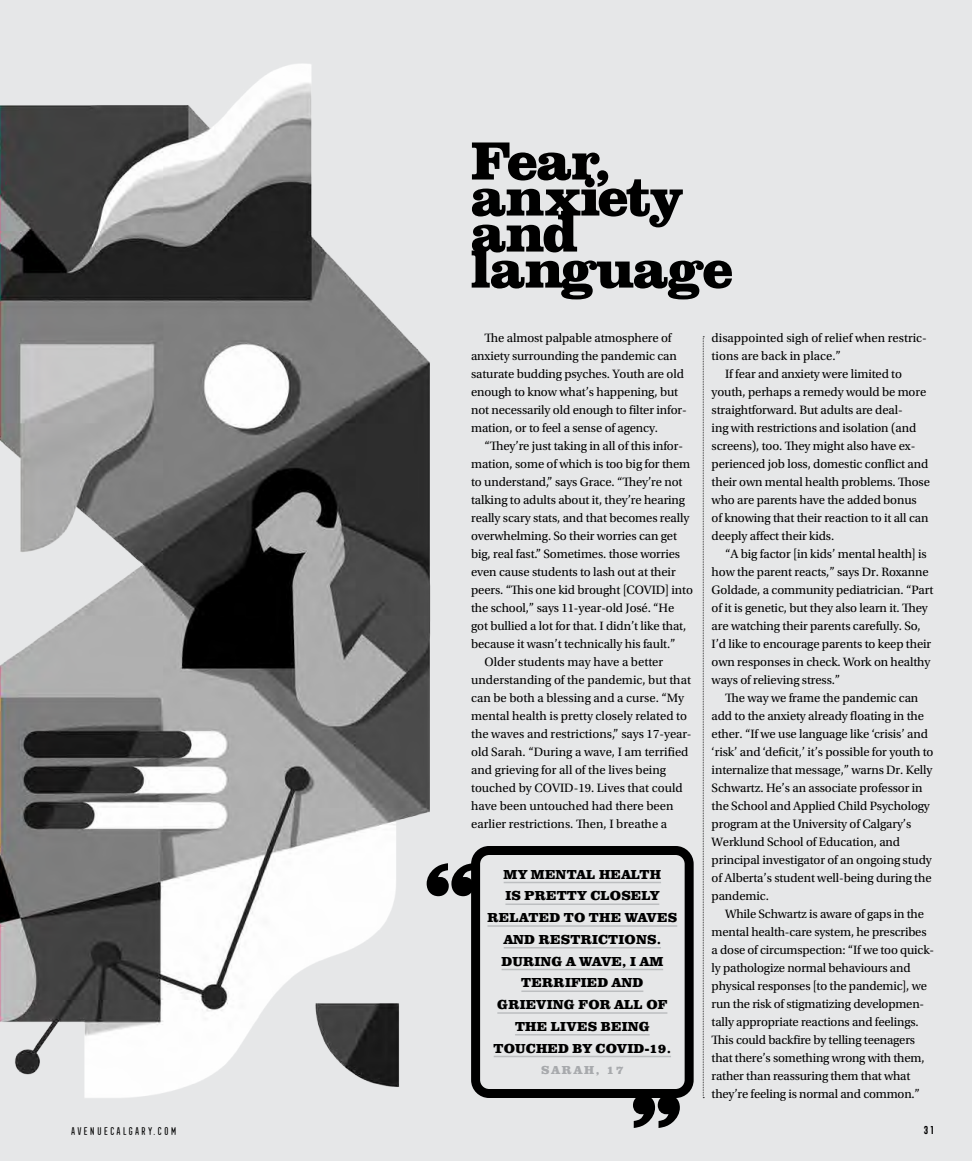
<style>
.page{position:relative;width:972px;height:1161px;background:#e6e7e8}
.page>*{position:absolute;margin:0;border:0;box-sizing:border-box;transform-origin:0 0}
.t1{font:700 expanded 55.5px "Clarendon URW";letter-spacing:-.01em;color:#000}
.t2{font:700 expanded 13.5px/21.8px "Clarendon URW";letter-spacing:.01em;color:#000;text-align:center}
.t3{font:12.75px/18px "Utopia Std";letter-spacing:-.01em;color:#000}
.t4{font:700 expanded 12px "Clarendon URW";letter-spacing:.15em;color:#a7a9ac}
.t5{font:10.5px "Frontage Condensed";letter-spacing:.07em;color:#000}
.t6{font:700 10.5px "Frontage Condensed";color:#000}
</style>
<div class="page">
<img style="left:0;top:63px;width:440px;height:1035px">
<svg style="left:703px;top:336px;width:1px;height:762px"></svg>
<div style="left:471px;top:846px;width:223px;height:252px;border:9px solid #000;border-radius:14px"></div>
<hr style="left:504px;top:882px;width:157px;height:1px;background:#bcbec0">
<hr style="left:505px;top:904px;width:154px;height:1px;background:#bcbec0">
<hr style="left:487px;top:925px;width:190px;height:2px;background:#bcbec0">
<hr style="left:504px;top:947px;width:157px;height:2px;background:#bcbec0">
<hr style="left:502px;top:969px;width:161px;height:1px;background:#bcbec0">
<hr style="left:521px;top:991px;width:122px;height:1px;background:#bcbec0">
<hr style="left:497px;top:1012px;width:170px;height:2px;background:#bcbec0">
<hr style="left:515px;top:1034px;width:135px;height:2px;background:#bcbec0">
<hr style="left:494px;top:1056px;width:177px;height:1px;background:#bcbec0">
<svg style="left:427px;top:863px;width:47px;height:33px"></svg>
<svg style="left:633px;top:1095px;width:47px;height:33px"></svg>
<h1 class="t1" style="left:471px;top:120px;width:142px">Fear,</h1>
<h1 class="t1" style="left:471px;top:156px;width:213px">anxiety</h1>
<h1 class="t1" style="left:471px;top:192px;width:108px">and</h1>
<h1 class="t1" style="left:471px;top:228px;width:264px">language</h1>
<p class="t3" style="left:712px;top:329px;width:217px">disappointed sigh of relief when restric-</p>
<p class="t3" style="left:712px;top:347px;width:131px">tions are back in place.”</p>
<p class="t3" style="left:725px;top:365px;width:178px">If fear and anxiety were limited to</p>
<p class="t3" style="left:712px;top:383px;width:216px">youth, perhaps a remedy would be more</p>
<p class="t3" style="left:712px;top:401px;width:193px">straightforward. But adults are deal-</p>
<p class="t3" style="left:712px;top:419px;width:206px">ing with restrictions and isolation (and</p>
<p class="t3" style="left:712px;top:437px;width:205px">screens), too. They might also have ex-</p>
<p class="t3" style="left:712px;top:455px;width:218px">perienced job loss, domestic conflict and</p>
<p class="t3" style="left:712px;top:473px;width:220px">their own mental health problems. Those</p>
<p class="t3" style="left:712px;top:491px;width:207px">who are parents have the added bonus</p>
<p class="t3" style="left:712px;top:509px;width:218px">of knowing that their reaction to it all can</p>
<p class="t3" style="left:712px;top:527px;width:124px">deeply affect their kids.</p>
<p class="t3" style="left:725px;top:545px;width:203px">“A big factor [in kids’ mental health] is</p>
<p class="t3" style="left:712px;top:563px;width:219px">how the parent reacts,” says Dr. Roxanne</p>
<p class="t3" style="left:712px;top:581px;width:223px">Goldade, a community pediatrician. “Part</p>
<p class="t3" style="left:712px;top:599px;width:218px">of it is genetic, but they also learn it. They</p>
<p class="t3" style="left:712px;top:617px;width:211px">are watching their parents carefully. So,</p>
<p class="t3" style="left:712px;top:635px;width:221px">I’d like to encourage parents to keep their</p>
<p class="t3" style="left:712px;top:653px;width:220px">own responses in check. Work on healthy</p>
<p class="t3" style="left:712px;top:671px;width:130px">ways of relieving stress.”</p>
<p class="t3" style="left:725px;top:689px;width:195px">The way we frame the pandemic can</p>
<p class="t3" style="left:712px;top:707px;width:214px">add to the anxiety already floating in the</p>
<p class="t3" style="left:712px;top:725px;width:218px">ether. “If we use language like ‘crisis’ and</p>
<p class="t3" style="left:712px;top:743px;width:223px">‘risk’ and ‘deficit,’ it’s possible for youth to</p>
<p class="t3" style="left:712px;top:761px;width:222px">internalize that message,” warns Dr. Kelly</p>
<p class="t3" style="left:712px;top:779px;width:212px">Schwartz. He’s an associate professor in</p>
<p class="t3" style="left:712px;top:797px;width:220px">the School and Applied Child Psychology</p>
<p class="t3" style="left:712px;top:815px;width:201px">program at the University of Calgary’s</p>
<p class="t3" style="left:712px;top:833px;width:190px">Werklund School of Education, and</p>
<p class="t3" style="left:712px;top:851px;width:222px">principal investigator of an ongoing study</p>
<p class="t3" style="left:712px;top:869px;width:221px">of Alberta’s student well-being during the</p>
<p class="t3" style="left:712px;top:887px;width:59px">pandemic.</p>
<p class="t3" style="left:725px;top:905px;width:200px">While Schwartz is aware of gaps in the</p>
<p class="t3" style="left:712px;top:923px;width:216px">mental health-care system, he prescribes</p>
<p class="t3" style="left:712px;top:941px;width:224px">a dose of circumspection: “If we too quick-</p>
<p class="t3" style="left:712px;top:959px;width:200px">ly pathologize normal behaviours and</p>
<p class="t3" style="left:712px;top:977px;width:217px">physical responses [to the pandemic], we</p>
<p class="t3" style="left:712px;top:995px;width:214px">run the risk of stigmatizing developmen-</p>
<p class="t3" style="left:712px;top:1013px;width:209px">tally appropriate reactions and feelings.</p>
<p class="t3" style="left:712px;top:1031px;width:205px">This could backfire by telling teenagers</p>
<p class="t3" style="left:712px;top:1049px;width:214px">that there’s something wrong with them,</p>
<p class="t3" style="left:712px;top:1067px;width:200px">rather than reassuring them that what</p>
<p class="t3" style="left:712px;top:1085px;width:210px">they’re feeling is normal and common.”</p>
<p class="t3" style="left:471px;top:329px;width:217px;text-indent:14px">The almost palpable atmosphere of anxiety surrounding the pandemic can saturate budding psyches. Youth are old enough to know what’s happening, but not necessarily old enough to filter infor&shy;mation, or to feel a sense of agency.</p>
<p class="t3" style="left:485px;top:437px;width:200px">“They’re just taking in all of this infor-</p>
<p class="t3" style="left:471px;top:455px;width:221px">mation, some of which is too big for them</p>
<p class="t3" style="left:471px;top:473px;width:213px">to understand,” says Grace. “They’re not</p>
<p class="t3" style="left:471px;top:491px;width:216px">talking to adults about it, they’re hearing</p>
<p class="t3" style="left:471px;top:509px;width:220px">really scary stats, and that becomes really</p>
<p class="t3" style="left:471px;top:527px;width:207px">overwhelming. So their worries can get</p>
<p class="t3" style="left:471px;top:545px;width:211px">big, real fast.” Sometimes. those worries</p>
<p class="t3" style="left:471px;top:563px;width:206px">even cause students to lash out at their</p>
<p class="t3" style="left:471px;top:581px;width:223px">peers. “This one kid brought [COVID] into</p>
<p class="t3" style="left:471px;top:599px;width:205px">the school,” says 11-year-old José. “He</p>
<p class="t3" style="left:471px;top:617px;width:217px">got bullied a lot for that. I didn’t like that,</p>
<p class="t3" style="left:471px;top:635px;width:206px">because it wasn’t technically his fault.”</p>
<p class="t3" style="left:485px;top:653px;width:180px">Older students may have a better</p>
<p class="t3" style="left:471px;top:671px;width:221px">understanding of the pandemic, but that</p>
<p class="t3" style="left:471px;top:689px;width:214px">can be both a blessing and a curse. “My</p>
<p class="t3" style="left:471px;top:707px;width:218px">mental health is pretty closely related to</p>
<p class="t3" style="left:471px;top:725px;width:222px">the waves and restrictions,” says 17-year-</p>
<p class="t3" style="left:471px;top:743px;width:219px">old Sarah. “During a wave, I am terrified</p>
<p class="t3" style="left:471px;top:761px;width:197px">and grieving for all of the lives being</p>
<p class="t3" style="left:471px;top:779px;width:213px">touched by COVID-19. Lives that could</p>
<p class="t3" style="left:471px;top:797px;width:204px">have been untouched had there been</p>
<p class="t3" style="left:471px;top:815px;width:198px">earlier restrictions. Then, I breathe a</p>
<p class="t2" style="left:487px;top:862px;width:191px">MY MENTAL HEALTH<br>IS PRETTY CLOSELY<br>RELATED TO THE WAVES<br>AND RESTRICTIONS.<br>DURING A WAVE, I AM<br>TERRIFIED AND<br>GRIEVING FOR ALL OF<br>THE LIVES BEING<br>TOUCHED BY COVID-19.</p>
<p class="t4" style="left:541px;top:1061px;width:84px">SARAH, 17</p>
<p class="t5" style="left:70px;top:1125px;width:108px">AVENUECALGARY.COM</p>
<p class="t6" style="left:923px;top:1125px;width:13px">31</p>
</div>
